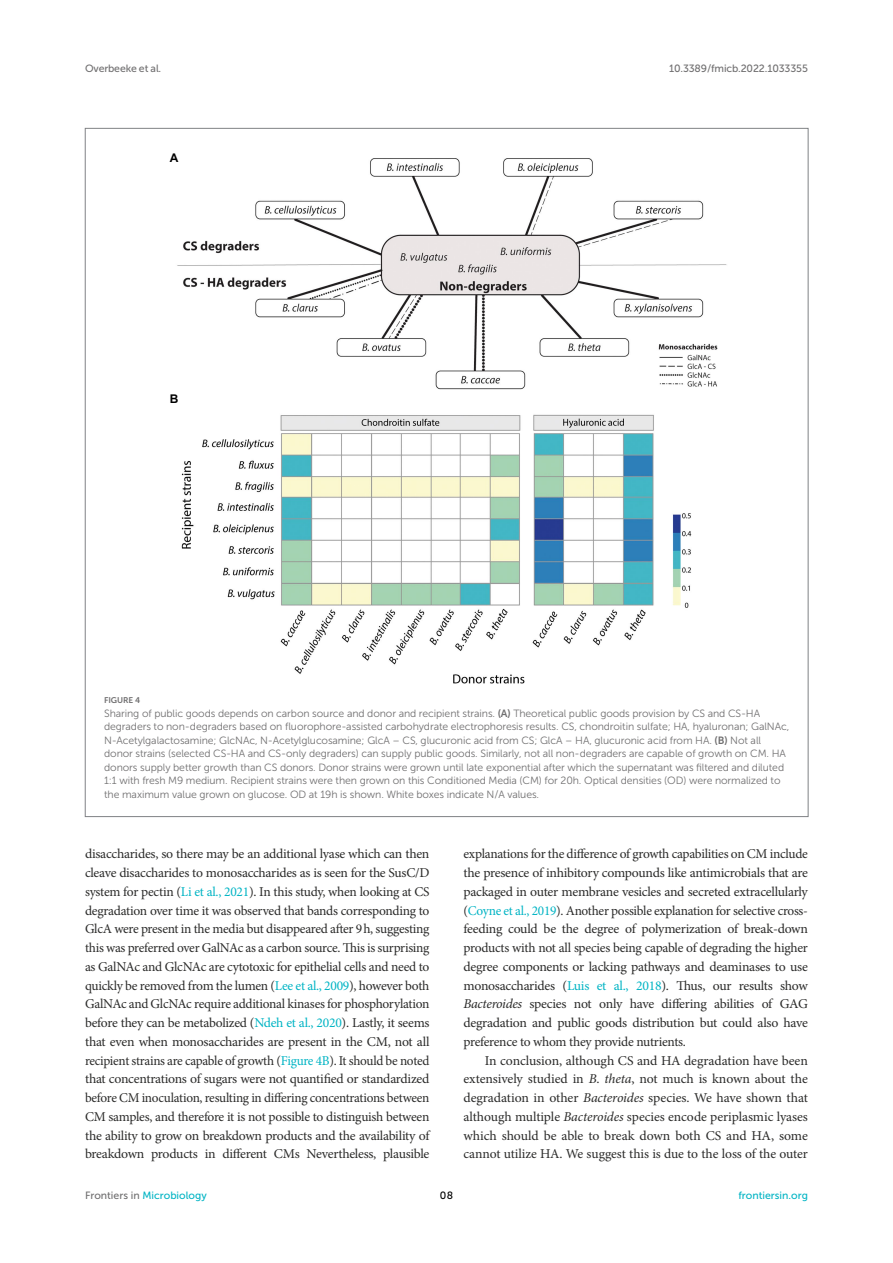
<style>
.page{position:relative;width:893px;height:1263px;background:#fff}
.page>*{position:absolute;margin:0;border:0;box-sizing:border-box;transform-origin:0 0}
.TEXT{font:13.5px/18.8px "Minion Pro";letter-spacing:-.02em;color:#2b2b2a;text-align:justify}
.t1{font:700 12px "Arial";color:#000}
.FIG_LEG{font:10.5px/13.5px "Museo Sans 300";letter-spacing:-.01em;color:#706f70}
.t2{font:10.5px "Museo Sans 500";letter-spacing:-.015em;color:#706f70}
.t3{font:10.5px "Museo Sans 500";color:#00b4c4}
.t4{font:10.5px "Museo Sans 500";color:#000}
.FIG_HD{font:8.25px "Museo Sans 700";letter-spacing:-.01em;color:#706f70}
.s1{font-family:"Museo Sans 700"}
.s2{color:#00b4c4}
.s3{font-style:italic}
.s4{color:#706f70}
</style>
<div class="page">
<img style="left:177px;top:158px;width:550px;height:526px">
<p class="t2" style="left:85px;top:63px;width:78px">Overbeeke et al.</p>
<p class="t2" style="left:669px;top:63px;width:140px">10.3389/fmicb.2022.1033355</p>
<p class="t1" style="left:170px;top:149px;width:10px">A</p>
<p class="t1" style="left:170px;top:391px;width:10px">B</p>
<p class="FIG_HD" style="left:104px;top:696px;width:37px">FIGURE 4</p>
<p class="FIG_LEG" style="left:104px;top:706px;width:687px">Sharing of public goods depends on carbon source and donor and recipient strains. <span class="s1">(A)</span> Theoretical public goods provision by CS and CS-HA degraders to non-degraders based on fluorophore-assisted carbohydrate electrophoresis results. CS, chondroitin sulfate; HA, hyaluronan; GalNAc, N-Acetylgalactosamine; GlcNAc, N-Acetylglucosamine; GlcA – CS, glucuronic acid from CS; GlcA – HA, glucuronic acid from HA. <span class="s1">(B)</span> Not all donor strains (selected CS-HA and CS-only degraders) can supply public goods. Similarly, not all non-degraders are capable of growth on CM. HA donors supply better growth than CS donors. Donor strains were grown until late exponential after which the supernatant was filtered and diluted 1:1 with fresh M9 medium. Recipient strains were then grown on this Conditioned Media (CM) for 20 h. Optical densities (OD) were normalized to the maximum value grown on glucose. OD at 19 h is shown. White boxes indicate N/A values.</p>
<p class="TEXT" style="left:85px;top:845px;width:346px">disaccharides, so there may be an additional lyase which can then cleave disaccharides to monosaccharides as is seen for the SusC/D system for pectin (<span class="s2">Li et al., 2021</span>). In this study, when looking at CS degradation over time it was observed that bands corresponding to GlcA were present in the media but disappeared after 9h, suggesting this was preferred over GalNAc as a carbon source. This is surprising as GalNAc and GlcNAc are cytotoxic for epithelial cells and need to quickly be removed from the lumen (<span class="s2">Lee et al., 2009</span>), however both GalNAc and GlcNAc require additional kinases for phosphorylation before they can be metabolized (<span class="s2">Ndeh et al., 2020</span>). Lastly, it seems that even when monosaccharides are present in the CM, not all recipient strains are capable of growth (<span class="s2">Figure 4B</span>). It should be noted that concentrations of sugars were not quantified or standardized before CM inoculation, resulting in differing concentrations between CM samples, and therefore it is not possible to distinguish between the ability to grow on breakdown products and the availability of breakdown products in different CMs Nevertheless, plausible</p>
<p class="TEXT" style="left:463px;top:845px;width:346px">explanations for the difference of growth capabilities on CM include the presence of inhibitory compounds like antimicrobials that are packaged in outer membrane vesicles and secreted extracellularly (<span class="s2">Coyne et al., 2019</span>). Another possible explanation for selective cross&shy;feeding could be the degree of polymerization of break-down products with not all species being capable of degrading the higher degree components or lacking pathways and deaminases to use monosaccharides (<span class="s2">Luis et al., 2018</span>). Thus, our results show <span class="s3">Bacteroides</span> species not only have differing abilities of GAG degradation and public goods distribution but could also have preference to whom they provide nutrients.</p>
<p class="TEXT" style="left:463px;top:1051px;width:346px;text-indent:21px">In conclusion, although CS and HA degradation have been extensively studied in <span class="s3">B</span>. <span class="s3">theta</span>, not much is known about the degradation in other <span class="s3">Bacteroides</span> species. We have shown that although multiple <span class="s3">Bacteroides</span> species encode periplasmic lyases which should be able to break down both CS and HA, some cannot utilize HA. We suggest this is due to the loss of the outer</p>
<p class="t3" style="left:85px;top:1190px;width:123px"><span class="s4">Frontiers in</span> Microbiology</p>
<p class="t4" style="left:440px;top:1190px;width:15px">08</p>
<p class="t3" style="left:738px;top:1190px;width:71px">frontiersin.org</p>
</div>
